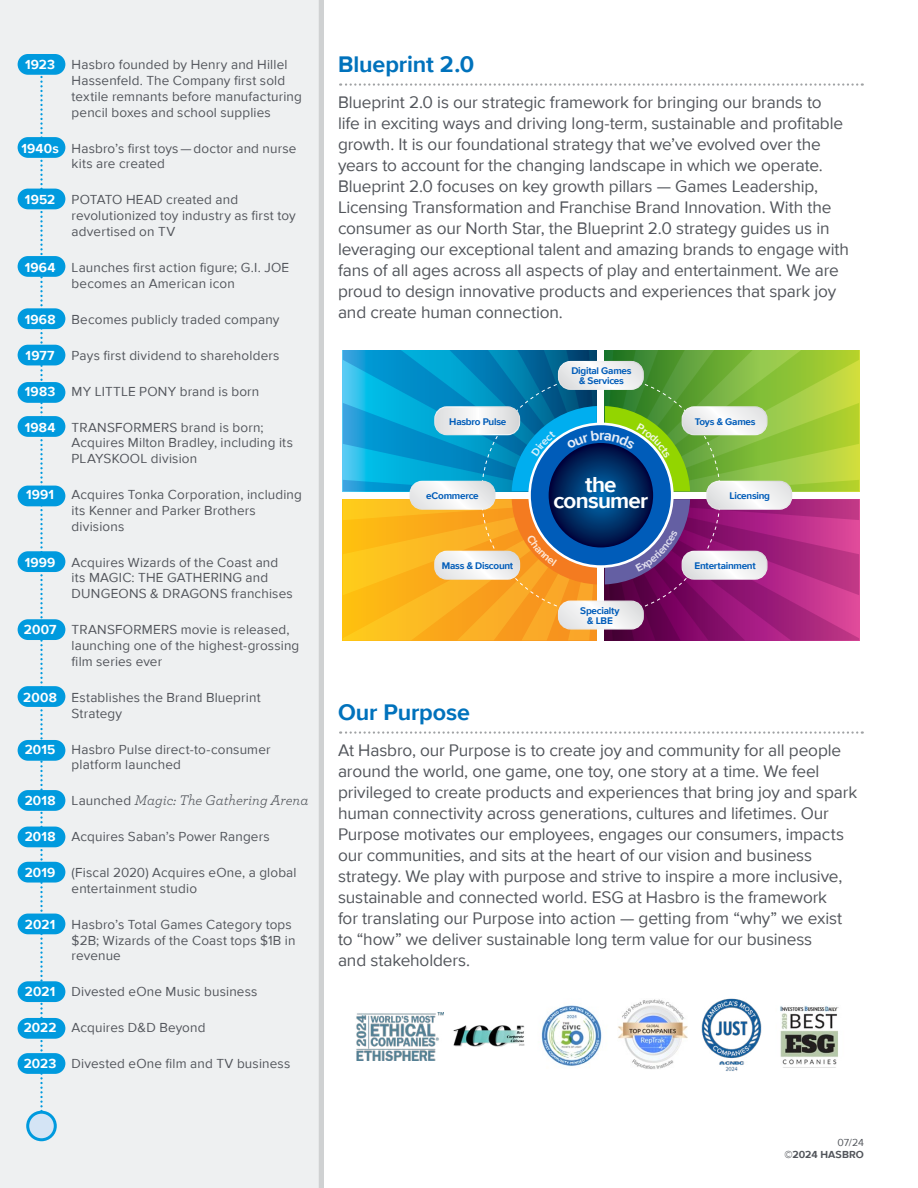
<style>
.page{position:relative;width:918px;height:1188px;background:#fff}
.page>*{position:absolute;margin:0;border:0;box-sizing:border-box;transform-origin:0 0}
.t1{font:700 23.25px "Proxima Nova";letter-spacing:-.005em;color:#0072bc}
.t2{font:700 22.35px/15.9px "Proxima Nova";letter-spacing:-.03em;color:#fff;text-align:center}
.t3{font:17.25px/21px "Proxima Nova";letter-spacing:-.01em;color:#52555b}
.t4{font:italic 14.7px "Archer";letter-spacing:-.005em;color:#52555b}
.t5{font:13.5px/15.8px "Proxima Nova";letter-spacing:.01em;color:#52555b}
.t6{font:700 13.5px "Proxima Nova";letter-spacing:.015em;color:#fff}
.t7{font:700 10.5px "Proxima Nova";letter-spacing:.01em;color:#52555b}
.t8{font:10.5px "Proxima Nova";color:#52555b}
.t9{font:700 9.9px/9.9px "Proxima Nova";letter-spacing:-.025em;color:#005cb9;text-align:center}
.s1{font-weight:700;color:#fff}
.s2{font-family:"Proxima Nova";font-weight:700;font-style:normal;font-size:13.5px;color:#fff}
.s3{font-family:"Proxima Nova";font-style:normal;font-size:13.5px}
</style>
<div class="page">
<svg style="left:340px;top:83px;width:523px;height:3px"></svg>
<svg style="left:340px;top:731px;width:523px;height:3px"></svg>
<div style="left:0;top:0;width:324px;height:1188px;background:#eef0f1"></div>
<svg style="left:40px;top:75px;width:3px;height:1036px"></svg>
<div style="left:319px;top:0;width:5px;height:1188px;background:#cfd1d2"></div>
<div style="left:18px;top:54px;width:47px;height:21px;background:#009ade;border-radius:10px"></div>
<div style="left:18px;top:137px;width:47px;height:21px;background:#009ade;border-radius:10px"></div>
<div style="left:18px;top:189px;width:47px;height:20px;background:#009ade;border-radius:10px"></div>
<div style="left:18px;top:256px;width:47px;height:21px;background:#009ade;border-radius:10px"></div>
<div style="left:18px;top:308px;width:47px;height:21px;background:#009ade;border-radius:10px"></div>
<div style="left:18px;top:345px;width:47px;height:20px;background:#009ade;border-radius:10px"></div>
<div style="left:18px;top:382px;width:47px;height:21px;background:#009ade;border-radius:10px"></div>
<div style="left:18px;top:416px;width:47px;height:21px;background:#009ade;border-radius:10px"></div>
<div style="left:18px;top:486px;width:47px;height:20px;background:#009ade;border-radius:10px"></div>
<div style="left:18px;top:551px;width:47px;height:21px;background:#009ade;border-radius:10px"></div>
<div style="left:18px;top:619px;width:47px;height:21px;background:#009ade;border-radius:10px"></div>
<div style="left:18px;top:686px;width:47px;height:21px;background:#009ade;border-radius:10px"></div>
<div style="left:18px;top:740px;width:47px;height:21px;background:#009ade;border-radius:10px"></div>
<div style="left:18px;top:790px;width:47px;height:21px;background:#009ade;border-radius:10px"></div>
<div style="left:18px;top:827px;width:47px;height:20px;background:#009ade;border-radius:10px"></div>
<div style="left:18px;top:914px;width:47px;height:20px;background:#009ade;border-radius:10px"></div>
<div style="left:18px;top:862px;width:47px;height:21px;background:#009ade;border-radius:10px"></div>
<div style="left:18px;top:981px;width:47px;height:21px;background:#009ade;border-radius:10px"></div>
<div style="left:28px;top:1112px;width:27px;height:28px;background:#d4e4f5;border-radius:50%"></div>
<div style="left:26px;top:1111px;width:31px;height:30px;border:3px solid #009ade;border-radius:50%"></div>
<div style="left:18px;top:1018px;width:47px;height:21px;background:#009ade;border-radius:10px"></div>
<div style="left:18px;top:1053px;width:47px;height:21px;background:#009ade;border-radius:10px"></div>
<img style="left:356px;top:1013px;width:87px;height:47px">
<img style="left:541px;top:1005px;width:61px;height:62px">
<img style="left:780px;top:1005px;width:59px;height:63px">
<img style="left:618px;top:999px;width:69px;height:70px">
<img style="left:701px;top:998px;width:61px;height:73px">
<img style="left:443px;top:1014px;width:82px;height:33px">
<svg style="left:343px;top:350px;width:516px;height:290px;background:#888f7d"></svg>
<p class="t5" style="left:72px;top:56px;width:232px;text-indent:-47px"><span class="s1">1923</span> Hasbro founded by Henry and Hillel Hassenfeld. The Company first sold textile remnants before manufacturing pencil boxes and school supplies</p>
<p class="t5" style="left:72px;top:140px;width:226px;text-indent:-50px"><span class="s1">1940s</span> Hasbro’s first toys — doctor and nurse kits are created</p>
<p class="t5" style="left:72px;top:191px;width:226px;text-indent:-47px"><span class="s1">1952</span> POTATO HEAD created and revolutionized toy industry as first toy advertised on TV</p>
<p class="t5" style="left:25px;top:259px;width:266px;text-align:center"><span class="s1">1964</span> Launches first action figure; G.I. JOE becomes an American icon</p>
<p class="t5" style="left:25px;top:311px;width:256px"><span class="s1">1968</span> Becomes publicly traded company</p>
<p class="t6" style="left:26px;top:345px;width:30px">1977</p>
<p class="t5" style="left:72px;top:347px;width:209px">Pays first dividend to shareholders</p>
<p class="t5" style="left:25px;top:383px;width:236px"><span class="s1">1983</span> MY LITTLE PONY brand is born</p>
<p class="t5" style="left:72px;top:419px;width:223px;text-indent:-47px"><span class="s1">1984</span> TRANSFORMERS brand is born;<br>Acquires Milton Bradley, including its<br>PLAYSKOOL division</p>
<p class="t6" style="left:26px;top:485px;width:30px">1991</p>
<p class="t5" style="left:72px;top:486px;width:232px">Acquires Tonka Corporation, including its Kenner and Parker Brothers divisions</p>
<p class="t5" style="left:72px;top:554px;width:223px;text-indent:-47px"><span class="s1">1999</span> Acquires Wizards of the Coast and its MAGIC: THE GATHERING and<br>DUNGEONS &amp; DRAGONS franchises</p>
<p class="t5" style="left:72px;top:621px;width:229px;text-indent:-48px"><span class="s1">2007</span> TRANSFORMERS movie is released, launching one of the highest-grossing film series ever</p>
<p class="t5" style="left:72px;top:689px;width:191px;text-indent:-48px"><span class="s1">2008</span> Establishes the Brand Blueprint<br>Strategy</p>
<p class="t5" style="left:72px;top:741px;width:201px;text-indent:-47px"><span class="s1">2015</span> Hasbro Pulse direct-to-consumer platform launched</p>
<p class="t4" style="left:25px;top:790px;width:285px"><span class="s2">2018</span> <span class="s3">Launched</span> Magic: The Gathering Arena</p>
<p class="t5" style="left:25px;top:828px;width:247px"><span class="s1">2018</span> Acquires Saban’s Power Rangers</p>
<p class="t5" style="left:72px;top:864px;width:226px;text-indent:-47px"><span class="s1">2019</span> (Fiscal 2020) Acquires eOne, a global entertainment studio</p>
<p class="t5" style="left:72px;top:916px;width:225px;text-indent:-47px"><span class="s1">2021</span> Hasbro’s Total Games Category tops $2B; Wizards of the Coast tops $1B in revenue</p>
<p class="t5" style="left:25px;top:983px;width:234px"><span class="s1">2021</span> Divested eOne Music business</p>
<p class="t5" style="left:24px;top:1019px;width:183px"><span class="s1">2022</span> Acquires D&amp;D Beyond</p>
<p class="t5" style="left:24px;top:1055px;width:268px"><span class="s1">2023</span> Divested eOne film and TV business</p>
<h1 class="t1" style="left:338px;top:47px;width:138px">Blueprint 2.0</h1>
<p class="t3" style="left:338px;top:91px;width:513px">Blueprint 2.0 is our strategic framework for bringing our brands to<br>life in exciting ways and driving long-term, sustainable and profitable growth. It is our foundational strategy that we’ve evolved over the years to account for the changing landscape in which we operate.<br>Blueprint 2.0 focuses on key growth pillars — Games Leadership, Licensing Transformation and Franchise Brand Innovation. With the consumer as our North Star, the Blueprint 2.0 strategy guides us in leveraging our exceptional talent and amazing brands to engage with fans of all ages across all aspects of play and entertainment. We are proud to design innovative products and experiences that spark joy and create human connection.</p>
<p class="t9" style="left:449px;top:416px;width:59px">Hasbro Pulse</p>
<p class="t9" style="left:426px;top:491px;width:54px">eCommerce</p>
<p class="t9" style="left:571px;top:365px;width:62px">Digital Games &amp; Services</p>
<p class="t2" style="left:553px;top:476px;width:96px">the consumer</p>
<p class="t9" style="left:695px;top:416px;width:62px">Toys &amp; Games</p>
<p class="t9" style="left:730px;top:491px;width:42px">Licensing</p>
<p class="t9" style="left:442px;top:561px;width:73px">Mass &amp; Discount</p>
<p class="t9" style="left:695px;top:561px;width:63px">Entertainment</p>
<h1 class="t1" style="left:338px;top:695px;width:133px">Our Purpose</h1>
<p class="t9" style="left:580px;top:606px;width:41px">Specialty &amp; LBE</p>
<p class="t3" style="left:338px;top:739px;width:521px">At Hasbro, our Purpose is to create joy and community for all people around the world, one game, one toy, one story at a time. We feel privileged to create products and experiences that bring joy and spark human connectivity across generations, cultures and lifetimes. Our Purpose motivates our employees, engages our consumers, impacts our communities, and sits at the heart of our vision and business strategy. We play with purpose and strive to inspire a more inclusive, sustainable and connected world. ESG at Hasbro is the framework<br>for translating our Purpose into action — getting from “why” we exist to “how” we deliver sustainable long term value for our business<br>and stakeholders.</p>
<p class="t8" style="left:837px;top:1134px;width:28px">07/24</p>
<p class="t7" style="left:784px;top:1146px;width:81px">©2024 HASBRO</p>
</div>
